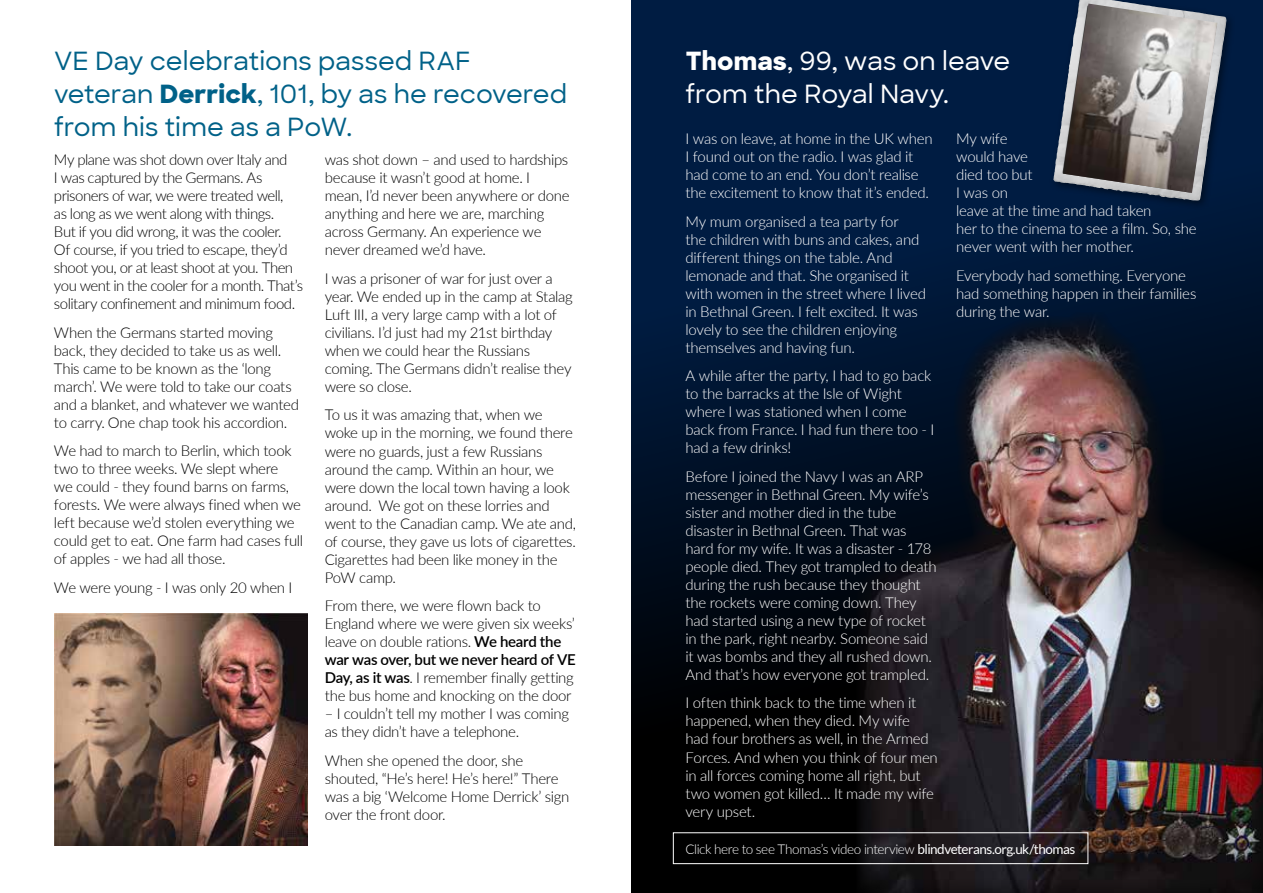
<style>
.page{position:relative;width:1263px;height:893px;background:#fff}
.page>*{position:absolute;margin:0;border:0;box-sizing:border-box;transform-origin:0 0}
.t1{font:500 25.5px/33px "Sharp Sans";color:#006188}
.t2{font:500 25.5px/33px "Sharp Sans";color:#fff}
.t3{font:300 15px/18px "Lato";letter-spacing:-.025em;color:#000}
.t4{font:300 15px/18px "Lato";letter-spacing:-.015em;color:#fff}
.t5{font:300 13.5px "Lato";letter-spacing:-.03em;color:#fff}
.s1{font-weight:800}
.s2{font-weight:600}
.s3{font-weight:400}
</style>
<div class="page">
<div style="left:631px;top:0;width:632px;height:893px;background:linear-gradient(to bottom,#002251,#000)"></div>
<img style="left:856px;top:312px;width:407px;height:581px">
<div style="left:1049px;top:0;width:187px;height:210px;background:#000;opacity:.46"></div>
<img style="left:1053px;top:0;width:162px;height:200px">
<img style="left:1063px;top:4px;width:154px;height:189px">
<div style="left:673px;top:832px;width:415px;height:32px;border:1px solid #fff"></div>
<img style="left:54px;top:613px;width:253px;height:232px">
<h1 class="t1" style="left:54px;top:43px;width:515px">VE Day celebrations passed RAF veteran <span class="s1">Derrick</span>, 101, by as he recovered from his time as a PoW.</h1>
<p class="t3" style="left:54px;top:150px;width:251px">My plane was shot down over Italy and<br>I was captured by the Germans. As prisoners of war, we were treated well,<br>as long as we went along with things.<br>But if you did wrong, it was the cooler.<br>Of course, if you tried to escape, they’d shoot you, or at least shoot at you. Then you went in the cooler for a month. That’s solitary confinement and minimum food.</p>
<p class="t3" style="left:54px;top:323px;width:246px">When the Germans started moving back, they decided to take us as well.<br>This came to be known as the ‘long march’. We were told to take our coats and a blanket, and whatever we wanted to carry. One chap took his accordion.</p>
<p class="t3" style="left:54px;top:442px;width:251px">We had to march to Berlin, which took two to three weeks. We slept where<br>we could - they found barns on farms, forests. We were always fined when we left because we’d stolen everything we could get to eat. One farm had cases full of apples - we had all those.</p>
<p class="t3" style="left:54px;top:578px;width:240px">We were young - I was only 20 when I</p>
<p class="t3" style="left:325px;top:150px;width:246px">was shot down – and used to hardships because it wasn’t good at home. I mean, I’d never been anywhere or done anything and here we are, marching across Germany. An experience we never dreamed we’d have.</p>
<p class="t3" style="left:325px;top:269px;width:249px">I was a prisoner of war for just over a year. We ended up in the camp at Stalag Luft III, a very large camp with a lot of civilians. I’d just had my 21st birthday when we could hear the Russians coming. The Germans didn’t realise they were so close.</p>
<p class="t3" style="left:325px;top:406px;width:253px">To us it was amazing that, when we woke up in the morning, we found there were no guards, just a few Russians around the camp. Within an hour, we were down the local town having a look around. We got on these lorries and went to the Canadian camp. We ate and, of course, they gave us lots of cigarettes.<br>Cigarettes had been like money in the PoW camp.</p>
<p class="t3" style="left:325px;top:596px;width:253px">From there, we were flown back to England where we were given six weeks’ leave on double rations. <span class="s2">We heard the war was over, but we never heard of VE Day, as it was</span>. I remember finally getting the bus home and knocking on the door</p>
<p class="t3" style="left:325px;top:704px;width:246px">– I couldn’t tell my mother I was coming as they didn’t have a telephone.</p>
<p class="t3" style="left:325px;top:751px;width:246px">When she opened the door, she shouted, “He’s here! He’s here!” There was a big ‘Welcome Home Derrick’ sign over the front door.</p>
<h1 class="t2" style="left:685px;top:43px;width:326px"><span class="s1">Thomas</span>, 99, was on leave from the Royal Navy.</h1>
<p class="t4" style="left:685px;top:129px;width:249px">I was on leave, at home in the UK when I found out on the radio. I was glad it had come to an end. You don’t realise the excitement to know that it’s ended.</p>
<p class="t4" style="left:685px;top:212px;width:242px">My mum organised a tea party for<br>the children with buns and cakes, and different things on the table. And lemonade and that. She organised it with women in the street where I lived in Bethnal Green. I felt excited. It was lovely to see the children enjoying themselves and having fun.</p>
<p class="t4" style="left:685px;top:366px;width:250px">A while after the party, I had to go back to the barracks at the Isle of Wight where I was stationed when I come back from France. I had fun there too - I had a few drinks!</p>
<p class="t4" style="left:685px;top:467px;width:253px">Before I joined the Navy I was an ARP messenger in Bethnal Green. My wife’s sister and mother died in the tube disaster in Bethnal Green. That was hard for my wife. It was a disaster - 178 people died. They got trampled to death during the rush because they thought the rockets were coming down. They had started using a new type of rocket in the park, right nearby. Someone said it was bombs and they all rushed down.<br>And that’s how everyone got trampled.</p>
<p class="t4" style="left:685px;top:693px;width:254px">I often think back to the time when it happened, when they died. My wife<br>had four brothers as well, in the Armed<br>Forces. And when you think of four men in all forces coming home all right, but two women got killed… It made my wife very upset.</p>
<p class="t4" style="left:956px;top:129px;width:242px">My wife<br>would have<br>died too but<br>I was on<br>leave at the time and had taken<br>her to the cinema to see a film. So, she never went with her mother.</p>
<p class="t4" style="left:956px;top:266px;width:242px">Everybody had something. Everyone had something happen in their families during the war.</p>
<p class="t5" style="left:685px;top:840px;width:391px">Click here to see Thomas’s video interview <span class="s3">blindveterans.org.uk/thomas</span></p>
</div>
